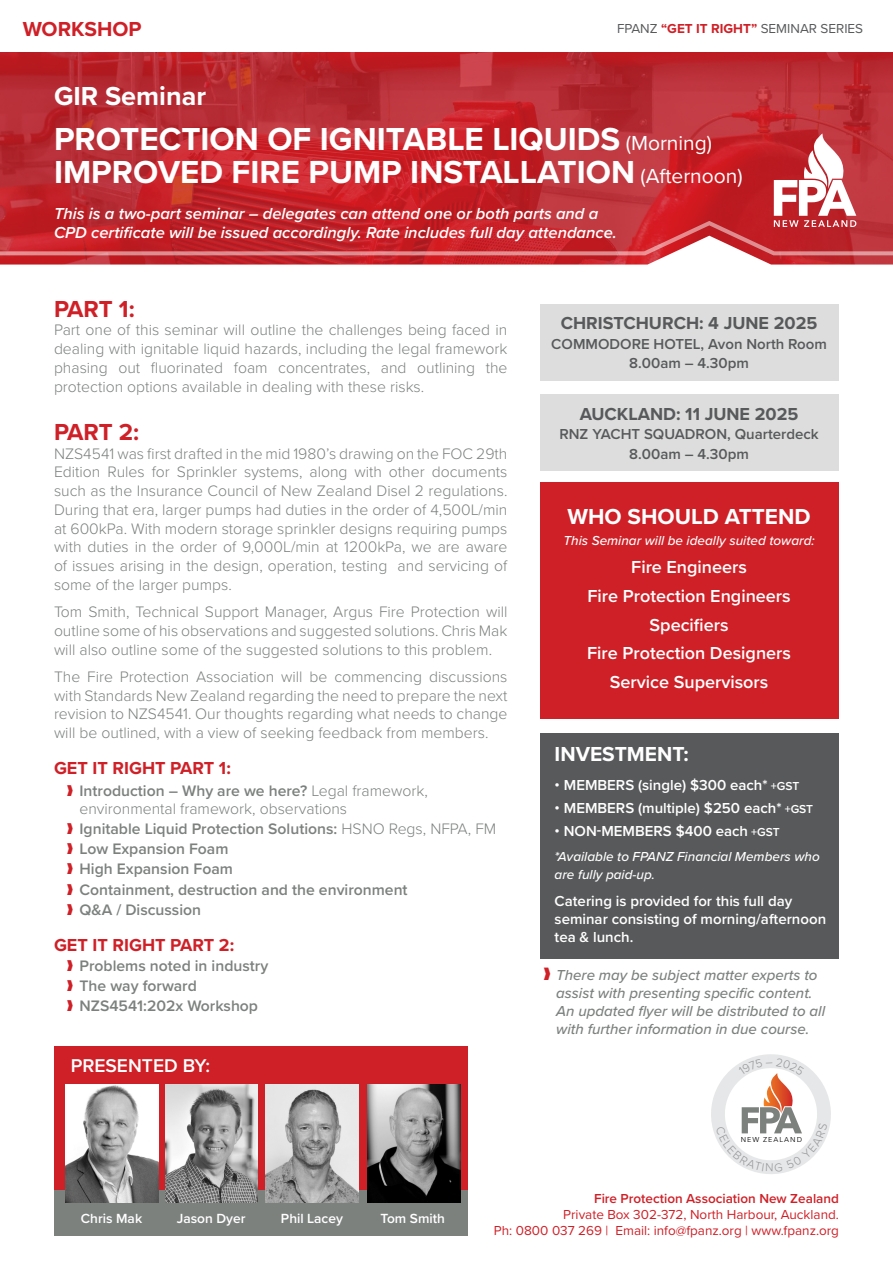
<style>
.page{position:relative;width:893px;height:1263px;background:#fff}
.page>*{position:absolute;margin:0;border:0;box-sizing:border-box;transform-origin:0 0}
.t1{font:700 33px/33px "Proxima Nova";color:#fff}
.t2{font:700 27px "Proxima Nova";color:#fff}
.t3{font:700 24px "Proxima Nova";letter-spacing:-.01em;color:#cf2027}
.t4{font:700 22.5px "Proxima Nova";color:#fff}
.t5{font:700 21px "Proxima Nova";color:#fff}
.t6{font:700 21px "Proxima Nova";color:#cf2027}
.t7{font:600 19.2px "Proxima Nova";color:#fff}
.t8{font:600 18px/28.7px "Proxima Nova";color:#fff;text-align:center}
.t9{font:700 18px "Proxima Nova";color:#58595b}
.t10{font:700 18px "Proxima Nova";color:#cf2027}
.t11{font:italic 600 16.5px/19.5px "Proxima Nova";color:#fff}
.t12{font:300 15.75px/18.8px "Proxima Nova";color:#7c817e;text-align:justify}
.t13{font:600 15.75px/20.2px "Proxima Nova";color:#7c817e}
.t14{font:600 15px/18px "Proxima Nova";color:#fff}
.t15{font:italic 500 15px/18px "Proxima Nova";color:#7c817e}
.t16{font:600 15px/19.5px "Proxima Nova";color:#58595b;text-align:center}
.t17{font:600 13.65px "Proxima Nova";color:#fff}
.t18{font:italic 500 13.5px/18px "Proxima Nova";color:#fff}
.t19{font:13.5px/16.2px "Proxima Nova";color:#cf2027;text-align:right}
.t20{font:600 13.5px "Proxima Nova";color:#cf2027}
.t21{font:13.5px "Proxima Nova";color:#58595b}
.t22{font:7.05px "Avenir Next";letter-spacing:.15em;color:#000}
.s1{font-weight:700;color:#cf2027}
.s2{font-weight:400;font-size:21px}
.s3{color:#cf2027}
.s4{font-weight:600}
.s5{font-weight:300}
.s6{font-size:12px}
</style>
<div class="page">
<div style="left:54px;top:1046px;width:414px;height:145px;background:#cf2027"></div>
<svg style="left:0;top:52px;width:893px;height:81px;background:#ba2b33"></svg>
<svg style="left:0;top:255px;width:893px;height:10px;background:#cd474c"></svg>
<div style="left:540px;top:483px;width:299px;height:236px;background:#cf2027"></div>
<div style="left:540px;top:733px;width:299px;height:226px;background:#58595b"></div>
<div style="left:540px;top:304px;width:299px;height:77px;background:#dcdddc"></div>
<div style="left:540px;top:395px;width:299px;height:76px;background:#dcdddc"></div>
<div style="left:54px;top:1190px;width:414px;height:45px;background:#7c817e"></div>
<img style="left:165px;top:1085px;width:93px;height:117px">
<img style="left:65px;top:1085px;width:93px;height:117px">
<img style="left:367px;top:1085px;width:93px;height:117px">
<img style="left:265px;top:1085px;width:93px;height:117px">
<svg style="left:0;top:133px;width:893px;height:122px;background:#c63138"></svg>
<svg style="left:711px;top:1054px;width:120px;height:120px"></svg>
<h3 class="t6" style="left:23px;top:14px;width:120px">WORKSHOP</h3>
<p class="t21" style="left:617px;top:19px;width:248px">FPANZ <span class="s1">“GET IT RIGHT”</span> SEMINAR SERIES</p>
<h2 class="t2" style="left:54px;top:75px;width:154px">GIR Seminar</h2>
<h1 class="t1" style="left:54px;top:122px;width:690px">PROTECTION OF IGNITABLE LIQUIDS <span class="s2">(Morning)<br></span>IMPROVED FIRE PUMP INSTALLATION <span class="s2">(Afternoon)</span></h1>
<p class="t11" style="left:54px;top:203px;width:564px">This is a two-part seminar – delegates can attend one or both parts and a<br>CPD certificate will be issued accordingly. Rate includes full day attendance.</p>
<h3 class="t3" style="left:54px;top:291px;width:82px">PART 1:</h3>
<p class="t12" style="left:54px;top:320px;width:455px">Part one of this seminar will outline the challenges being faced in dealing with ignitable liquid hazards, including the legal framework phasing out fluorinated foam concentrates, and outlining the protection options available in dealing with these risks.</p>
<h3 class="t3" style="left:54px;top:414px;width:87px">PART 2:</h3>
<p class="t12" style="left:54px;top:443px;width:455px">NZS4541 was first drafted in the mid 1980’s drawing on the FOC 29th Edition Rules for Sprinkler systems, along with other documents such as the Insurance Council of New Zealand Disel 2 regulations.<br>During that era, larger pumps had duties in the order of 4,500L/min at 600kPa. With modern storage sprinkler designs requiring pumps with duties in the order of 9,000L/min at 1200kPa, we are aware of issues arising in the design, operation, testing and servicing of some of the larger pumps.</p>
<p class="t12" style="left:54px;top:602px;width:455px">Tom Smith, Technical Support Manager, Argus Fire Protection will outline some of his observations and suggested solutions. Chris Mak will also outline some of the suggested solutions to this problem.</p>
<p class="t12" style="left:54px;top:666px;width:455px">The Fire Protection Association will be commencing discussions with Standards New Zealand regarding the need to prepare the next revision to NZS4541. Our thoughts regarding what needs to change will be outlined, with a view of seeking feedback from members.</p>
<p class="t10" style="left:54px;top:754px;width:178px">GET IT RIGHT PART 1:</p>
<p class="t12" style="left:80px;top:781px;width:350px;line-height:18px;text-indent:-13px"><span class="s3">❱</span> <span class="s4">Introduction – Why are we here?</span> Legal framework, environmental framework, observations</p>
<p class="t13" style="left:67px;top:818px;width:431px"><span class="s3">❱</span> Ignitable Liquid Protection Solutions: <span class="s5">HSNO Regs, NFPA, FM </span><span class="s3">❱</span> Low Expansion Foam<br><span class="s3">❱</span> High Expansion Foam<br><span class="s3">❱</span> Containment, destruction and the environment<br><span class="s3">❱</span> Q&amp;A / Discussion</p>
<p class="t10" style="left:54px;top:931px;width:182px">GET IT RIGHT PART 2:</p>
<p class="t13" style="left:67px;top:955px;width:203px"><span class="s3">❱</span> Problems noted in industry <span class="s3">❱</span> The way forward<br><span class="s3">❱</span> NZS4541:202x Workshop</p>
<p class="t7" style="left:71px;top:1052px;width:141px">PRESENTED BY:</p>
<p class="t9" style="left:561px;top:310px;width:258px">CHRISTCHURCH: 4 JUNE 2025</p>
<p class="t16" style="left:551px;top:334px;width:277px">COMMODORE HOTEL, Avon North Room<br>8.00am – 4.30pm</p>
<p class="t9" style="left:580px;top:401px;width:220px">AUCKLAND: 11 JUNE 2025</p>
<p class="t16" style="left:559px;top:424px;width:261px">RNZ YACHT SQUADRON, Quarterdeck<br>8.00am – 4.30pm</p>
<h3 class="t4" style="left:567px;top:499px;width:245px">WHO SHOULD ATTEND</h3>
<p class="t18" style="left:563px;top:531px;width:253px">This Seminar will be ideally suited toward:</p>
<p class="t8" style="left:587px;top:553px;width:205px">Fire Engineers<br>Fire Protection Engineers<br>Specifiers<br>Fire Protection Designers<br>Service Supervisors</p>
<h3 class="t5" style="left:555px;top:738px;width:136px">INVESTMENT:</h3>
<p class="t14" style="left:555px;top:775px;width:246px">• MEMBERS (single) $300 each* <span class="s6">+GST</span></p>
<p class="t14" style="left:555px;top:799px;width:260px">• MEMBERS (multiple) $250 each* <span class="s6">+GST</span></p>
<p class="t14" style="left:555px;top:822px;width:227px">• NON-MEMBERS $400 each <span class="s6">+GST</span></p>
<p class="t18" style="left:555px;top:847px;width:267px">*Available to FPANZ Financial Members who are fully paid-up.</p>
<p class="t14" style="left:555px;top:891px;width:273px">Catering is provided for this full day seminar consisting of morning/afternoon tea &amp; lunch.</p>
<p class="t15" style="left:556px;top:965px;width:270px;text-indent:-13px"><span class="s3">❱</span> There may be subject matter experts to assist with presenting specific content.<br>An updated flyer will be distributed to all with further information in due course.</p>
<p class="t22" style="left:741px;top:1133px;width:63px">NEW ZEALAND</p>
<p class="t17" style="left:81px;top:1208px;width:63px">Chris Mak</p>
<p class="t17" style="left:177px;top:1208px;width:70px">Jason Dyer</p>
<p class="t17" style="left:281px;top:1208px;width:63px">Phil Lacey</p>
<p class="t17" style="left:381px;top:1208px;width:66px">Tom Smith</p>
<p class="t20" style="left:594px;top:1188px;width:246px">Fire Protection Association New Zealand</p>
<p class="t19" style="left:494px;top:1206px;width:347px">Private Box 302-372, North Harbour, Auckland.<br>Ph: 0800 037 269 | Email: info@fpanz.org | www.fpanz.org</p>
</div>
